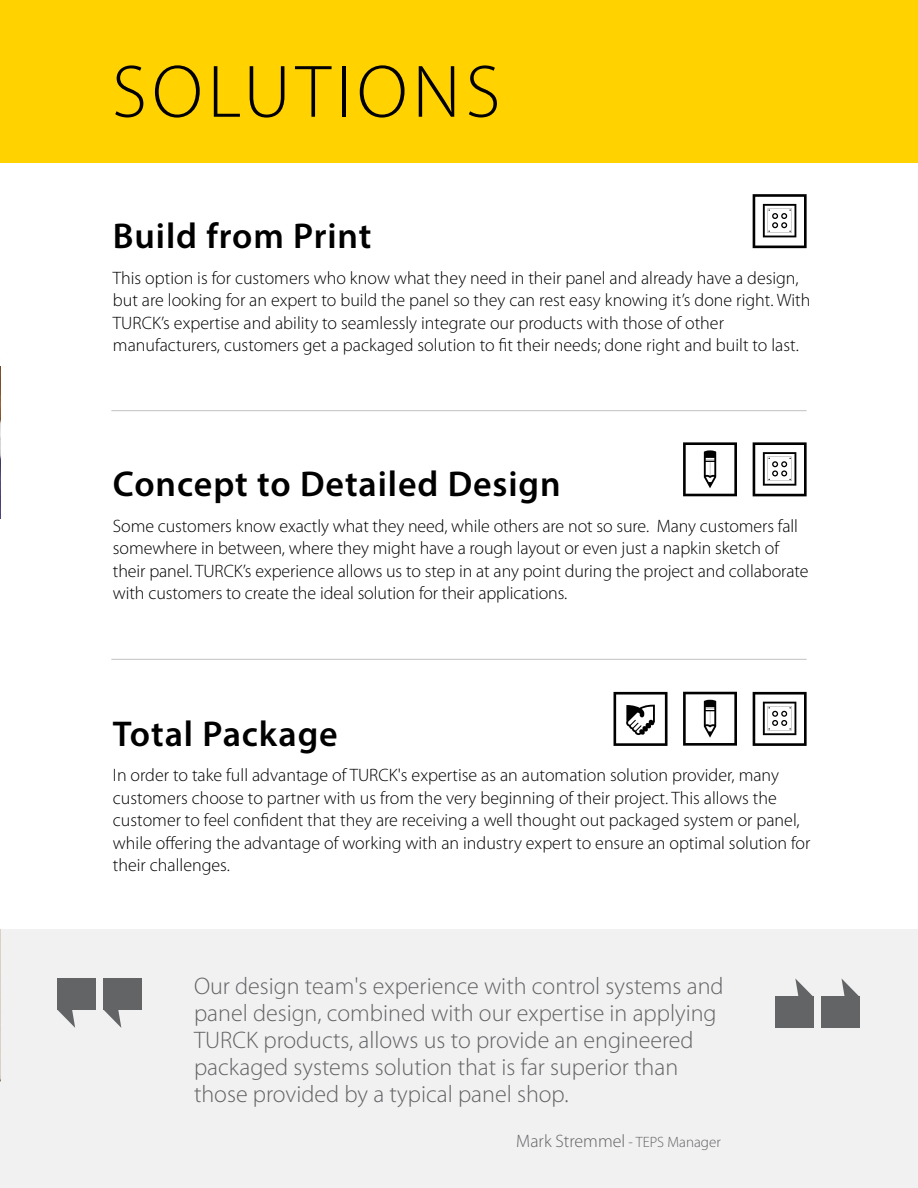
<style>
.page{position:relative;width:918px;height:1188px;background:#fff}
.page>*{position:absolute;margin:0;border:0;box-sizing:border-box;transform-origin:0 0}
.t1{font:300 75px "Myriad Pro";letter-spacing:.07em;color:#000}
.t2{font:600 36px "Myriad Pro";letter-spacing:.025em;color:#000}
.t3{font:300 24px/27px "Myriad Pro";color:#636466}
.t4{font:300 18px/22.5px "Myriad Pro";color:#000}
.t5{font:300 18px "Myriad Pro";color:#636466}
.s1{font-size:15px}
</style>
<div class="page">
<div style="left:0;top:930px;width:918px;height:258px;background:#f1f1f2"></div>
<div style="left:0;top:0;width:918px;height:162px;background:#ffd200"></div>
<hr style="left:111px;top:410px;width:696px;height:1px;background:#c7c8ca">
<hr style="left:111px;top:659px;width:696px;height:1px;background:#c7c8ca">
<div style="left:775px;top:997px;width:38px;height:31px;background:#636466"></div>
<svg style="left:795px;top:978px;width:18px;height:19px"></svg>
<div style="left:821px;top:997px;width:38px;height:31px;background:#636466"></div>
<svg style="left:842px;top:979px;width:17px;height:18px"></svg>
<div style="left:104px;top:978px;width:38px;height:32px;background:#636466"></div>
<svg style="left:104px;top:1010px;width:17px;height:18px"></svg>
<div style="left:57px;top:978px;width:39px;height:32px;background:#636466"></div>
<svg style="left:58px;top:1010px;width:17px;height:18px"></svg>
<img style="left:0;top:367px;width:1px;height:151px">
<img style="left:0;top:930px;width:1px;height:151px">
<svg style="left:753px;top:194px;width:54px;height:54px"></svg>
<svg style="left:683px;top:442px;width:54px;height:54px"></svg>
<svg style="left:753px;top:442px;width:54px;height:54px"></svg>
<svg style="left:614px;top:692px;width:54px;height:54px"></svg>
<svg style="left:683px;top:692px;width:54px;height:54px"></svg>
<svg style="left:753px;top:692px;width:54px;height:54px"></svg>
<h1 class="t1" style="left:112px;top:51px;width:390px">SOLUTIONS</h1>
<h2 class="t2" style="left:113px;top:213px;width:260px">Build from Print</h2>
<p class="t4" style="left:113px;top:267px;width:699px">This option is for customers who know what they need in their panel and already have a design, but are looking for an expert to build the panel so they can rest easy knowing it’s done right. With TURCK’s expertise and ability to seamlessly integrate our products with those of other manufacturers, customers get a packaged solution to fit their needs; done right and built to last.</p>
<h2 class="t2" style="left:113px;top:461px;width:449px">Concept to Detailed Design</h2>
<p class="t4" style="left:113px;top:515px;width:697px">Some customers know exactly what they need, while others are not so sure. Many customers fall somewhere in between, where they might have a rough layout or even just a napkin sketch of their panel. TURCK’s experience allows us to step in at any point during the project and collaborate with customers to create the ideal solution for their applications.</p>
<h2 class="t2" style="left:113px;top:711px;width:226px">Total Package</h2>
<p class="t4" style="left:113px;top:764px;width:699px">In order to take full advantage of TURCK's expertise as an automation solution provider, many customers choose to partner with us from the very beginning of their project. This allows the customer to feel confident that they are receiving a well thought out packaged system or panel, while offering the advantage of working with an industry expert to ensure an optimal solution for their challenges.</p>
<p class="t3" style="left:194px;top:973px;width:531px">Our design team's experience with control systems and panel design, combined with our expertise in applying TURCK products, allows us to provide an engineered packaged systems solution that is far superior than those provided by a typical panel shop.</p>
<p class="t5" style="left:516px;top:1131px;width:206px">Mark Stremmel <span class="s1">- TEPS Manager</span></p>
</div>
